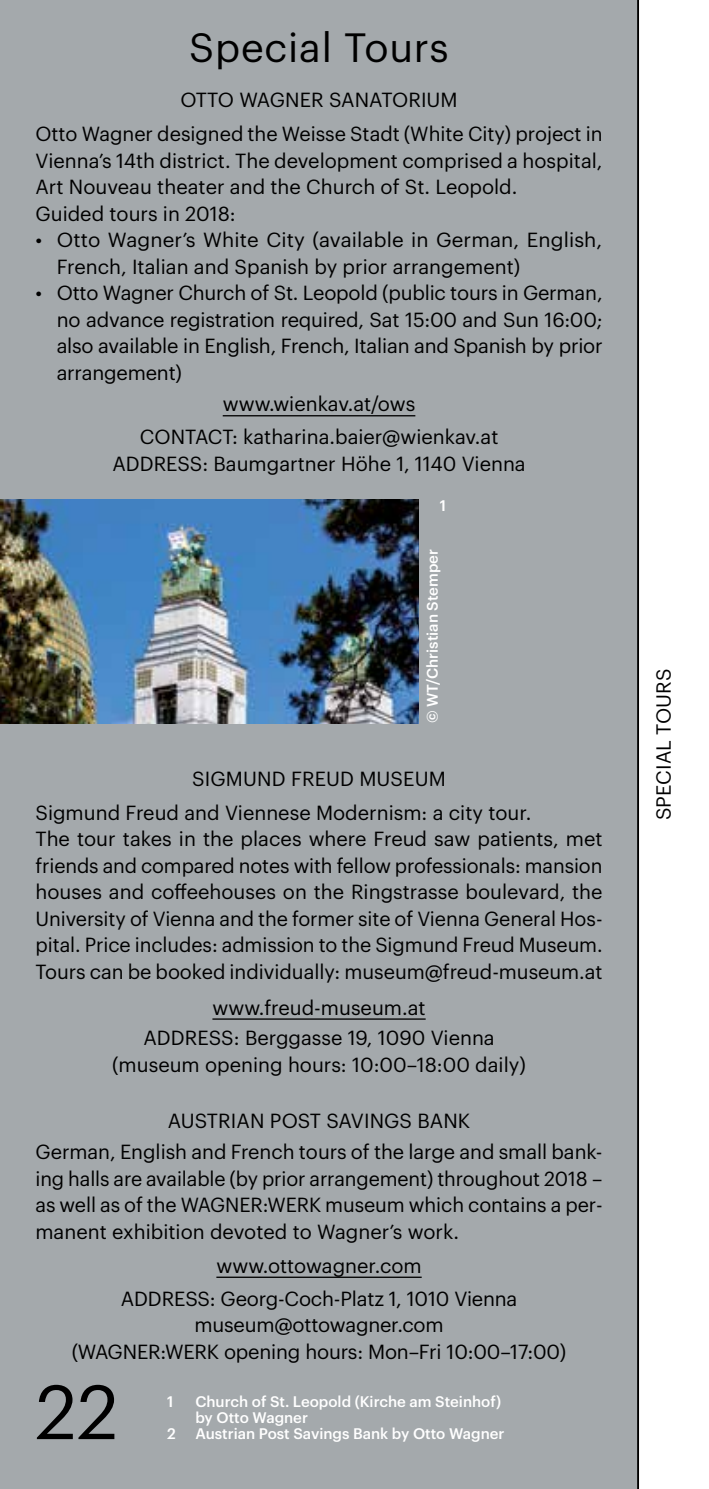
<style>
.page{position:relative;width:709px;height:1489px;background:#fff}
.page>*{position:absolute;margin:0;border:0;box-sizing:border-box;transform-origin:0 0}
.t1{font:75px "Graphik LCG";color:#000}
.t2{font:40px "Graphik LCG";letter-spacing:.02em;color:#000}
.t3{font:20px/26.5px "Graphik LCG";color:#000;text-align:center}
.t4{font:500 15px/16.2px "Graphik LCG";color:#fff}
</style>
<div class="page">
<div style="left:0;top:0;width:659px;height:1488px;background:#a4a9ac"></div>
<hr style="left:223px;top:415px;width:192px;height:1px;background:#000">
<hr style="left:212px;top:1018px;width:213px;height:1px;background:#000">
<hr style="left:216px;top:1276px;width:206px;height:1px;background:#000">
<div style="left:638px;top:0;width:71px;height:1488px;background:#fff"></div>
<hr style="left:637px;top:0;width:2px;height:1488px;background:#000">
<img style="left:0;top:499px;width:419px;height:224px">
<h2 class="t2" style="left:189px;top:17px;width:261px">Special Tours</h2>
<p class="t3" style="left:35px;top:81px;width:568px;line-height:34px">OTTO WAGNER SANATORIUM<br>Otto Wagner designed the Weisse Stadt (White City) project in</p>
<p class="t3" style="left:35px;top:146px;width:568px;text-align:left">Vienna’s 14th district. The development comprised a hospital,<br>Art Nouveau theater and the Church of St. Leopold.<br>Guided tours in 2018:</p>
<p class="t3" style="left:57px;top:225px;width:547px;text-align:left;text-indent:-21px">• Otto Wagner’s White City (available in German, English,<br>French, Italian and Spanish by prior arrangement)</p>
<p class="t3" style="left:57px;top:278px;width:547px;text-align:justify;text-indent:-21px">• Otto Wagner Church of St. Leopold (public tours in German, no advance registration required, Sat 15:00 and Sun 16:00; also available in English, French, Italian and Spanish by prior arrangement)</p>
<p class="t3" style="left:140px;top:385px;width:360px;line-height:33.2px">www.wienkav.at/ows<br>CONTACT: katharina.baier@wienkav.at</p>
<p class="t3" style="left:112px;top:448px;width:415px">ADDRESS: Baumgartner Höhe 1, 1140 Vienna</p>
<p class="t4" style="left:439px;top:496px;width:8px">1</p>
<p class="t4" style="left:423px;top:723px;width:176px;rotate:-90deg">© WT/Christian Stemper</p>
<p class="t3" style="left:35px;top:759px;width:497px;line-height:34.2px;text-align:left;text-indent:157px">SIGMUND FREUD MUSEUM<br>Sigmund Freud and Viennese Modernism: a city tour.</p>
<p class="t3" style="left:35px;top:824px;width:569px;text-align:justify">The tour takes in the places where Freud saw patients, met friends and compared notes with fellow professionals: mansion houses and coffeehouses on the Ringstrasse boulevard, the University of Vienna and the former site of Vienna General Hos&shy;pital. Price includes: admission to the Sigmund Freud Museum.<br>Tours can be booked individually: museum@freud-museum.at</p>
<p class="t3" style="left:143px;top:990px;width:353px;line-height:30.8px">www.freud-museum.at<br>ADDRESS: Berggasse 19, 1090 Vienna</p>
<p class="t3" style="left:112px;top:1049px;width:415px">(museum opening hours: 10:00–18:00 daily)</p>
<p class="t3" style="left:35px;top:1103px;width:568px;line-height:31.5px">AUSTRIAN POST SAVINGS BANK<br>German, English and French tours of the large and small bank-</p>
<p class="t3" style="left:35px;top:1163px;width:568px;text-align:justify">ing halls are available (by prior arrangement) throughout 2018 – as well as of the WAGNER:WERK museum which contains a per&shy;manent exhibition devoted to Wagner’s work.</p>
<p class="t3" style="left:121px;top:1247px;width:398px;line-height:33.2px">www.ottowagner.com<br>ADDRESS: Georg-Coch-Platz 1, 1010 Vienna</p>
<p class="t3" style="left:72px;top:1309px;width:496px">museum@ottowagner.com<br>(WAGNER:WERK opening hours: Mon–Fri 10:00–17:00)</p>
<h1 class="t1" style="left:35px;top:1355px;width:85px">22</h1>
<p class="t4" style="left:167px;top:1391px;width:8px">1</p>
<p class="t4" style="left:195px;top:1391px;width:307px">Church of St. Leopold (Kirche am Steinhof) by Otto Wagner</p>
<p class="t4" style="left:167px;top:1423px;width:10px">2</p>
<p class="t4" style="left:195px;top:1423px;width:310px">Austrian Post Savings Bank by Otto Wagner</p>
<p class="t3" style="left:648px;top:820px;width:153px;rotate:-90deg">SPECIAL TOURS</p>
</div>
